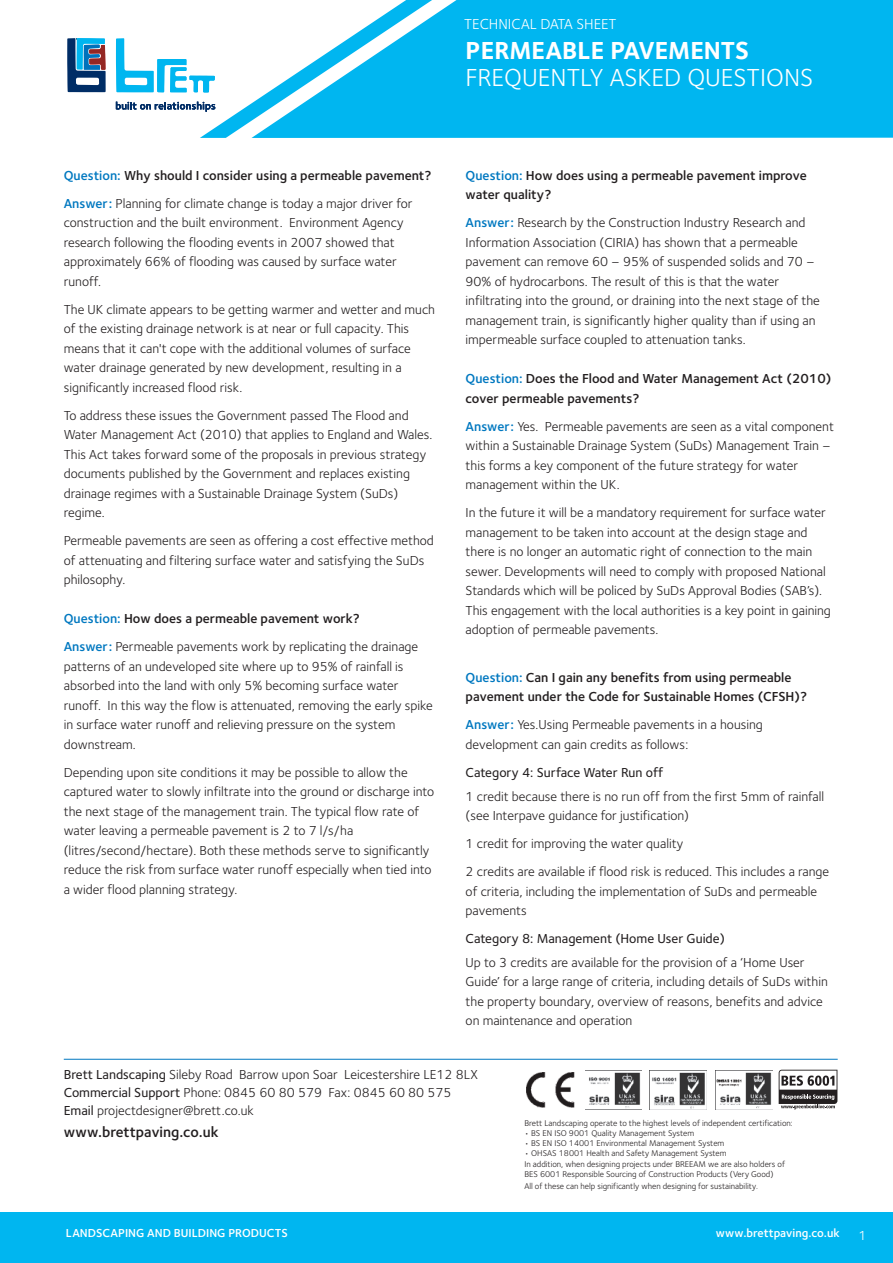
<style>
.page{position:relative;width:893px;height:1263px;background:#fff}
.page>*{position:absolute;margin:0;border:0;box-sizing:border-box;transform-origin:0 0}
.t1{font:25.5px "Foundry Sterling";color:#fff}
.t2{font:700 25.5px "Foundry Sterling";color:#fff}
.t3{font:600 15px "Foundry Sterling";color:#231f20}
.t4{font:15px "Foundry Sterling";color:#fff}
.t5{font:13.5px/19.5px "Foundry Sterling";color:#231f20}
.t6{font:600 13.5px/19.5px "Foundry Sterling";color:#231f20}
.t7{font:500 13.5px "Foundry Sterling";color:#231f20}
.t8{font:13.5px "Foundry Sterling";color:#fff}
.t9{font:600 12px "Foundry Sterling";color:#fff}
.t10{font:8.7px/11.9px "Foundry Sterling";color:#231f20}
.s1{font-weight:600;color:#0078c0}
.s2{font-weight:600}
.s3{color:#0078c0}
.s4{font-weight:500}
</style>
<div class="page">
<div style="left:0;top:1212px;width:893px;height:51px;background:#00b6f0"></div>
<hr style="left:64px;top:1059px;width:774px;height:1px;background:#0078c0">
<svg style="left:67px;top:38px;width:39px;height:55px;background:#40709a"></svg>
<svg style="left:116px;top:38px;width:135px;height:100px"></svg>
<svg style="left:251px;top:0;width:642px;height:138px;background:#21bff1"></svg>
<svg style="left:779px;top:1070px;width:58px;height:39px"></svg>
<svg style="left:649px;top:1070px;width:58px;height:40px"></svg>
<img style="left:650px;top:1070px;width:57px;height:39px">
<svg style="left:585px;top:1070px;width:57px;height:40px"></svg>
<img style="left:585px;top:1070px;width:56px;height:39px">
<img style="left:526px;top:1072px;width:49px;height:35px">
<img style="left:715px;top:1070px;width:57px;height:39px">
<img style="left:716px;top:1076px;width:27px;height:11px">
<p class="t4" style="left:464px;top:19px;width:154px">TECHNICAL DATA SHEET</p>
<h1 class="t2" style="left:466px;top:40px;width:285px">PERMEABLE PAVEMENTS</h1>
<h1 class="t1" style="left:466px;top:69px;width:349px">FREQUENTLY ASKED QUESTIONS</h1>
<p class="t5" style="left:64px;top:163px;width:369px;line-height:28px"><span class="s1">Question:</span> <span class="s2">Why should I consider using a permeable pavement?<br></span><span class="s1">Answer:</span> Planning for climate change is today a major driver for</p>
<p class="t5" style="left:64px;top:215px;width:342px">construction and the built environment. Environment Agency research following the flooding events in 2007 showed that approximately 66% of flooding was caused by surface water runoff.</p>
<p class="t5" style="left:64px;top:301px;width:373px">The UK climate appears to be getting warmer and wetter and much of the existing drainage network is at near or full capacity. This means that it can't cope with the additional volumes of surface water drainage generated by new development, resulting in a significantly increased flood risk.</p>
<p class="t5" style="left:64px;top:407px;width:370px">To address these issues the Government passed The Flood and Water Management Act (2010) that applies to England and Wales.<br>This Act takes forward some of the proposals in previous strategy documents published by the Government and replaces existing drainage regimes with a Sustainable Drainage System (SuDs) regime.</p>
<p class="t5" style="left:64px;top:533px;width:372px">Permeable pavements are seen as offering a cost effective method of attenuating and filtering surface water and satisfying the SuDs philosophy.</p>
<p class="t5" style="left:64px;top:606px;width:356px;line-height:28px"><span class="s1">Question:</span> <span class="s2">How does a permeable pavement work?<br></span><span class="s1">Answer:</span> Permeable pavements work by replicating the drainage</p>
<p class="t5" style="left:64px;top:658px;width:371px">patterns of an undeveloped site where up to 95% of rainfall is absorbed into the land with only 5% becoming surface water runoff. In this way the flow is attenuated, removing the early spike in surface water runoff and relieving pressure on the system downstream.</p>
<p class="t5" style="left:64px;top:764px;width:372px">Depending upon site conditions it may be possible to allow the captured water to slowly infiltrate into the ground or discharge into the next stage of the management train. The typical flow rate of water leaving a permeable pavement is 2 to 7 l/s/ha (litres/second/hectare). Both these methods serve to significantly reduce the risk from surface water runoff especially when tied into a wider flood planning strategy.</p>
<p class="t6" style="left:466px;top:167px;width:343px"><span class="s3">Question:</span> How does using a permeable pavement improve water quality?</p>
<p class="t5" style="left:466px;top:215px;width:356px"><span class="s1">Answer:</span> Research by the Construction Industry Research and Information Association (CIRIA) has shown that a permeable pavement can remove 60 – 95% of suspended solids and 70 – 90% of hydrocarbons. The result of this is that the water infiltrating into the ground, or draining into the next stage of the management train, is significantly higher quality than if using an impermeable surface coupled to attenuation tanks.</p>
<p class="t6" style="left:466px;top:370px;width:367px"><span class="s3">Question:</span> Does the Flood and Water Management Act (2010) cover permeable pavements?</p>
<p class="t5" style="left:466px;top:418px;width:370px"><span class="s1">Answer:</span> Yes. Permeable pavements are seen as a vital component within a Sustainable Drainage System (SuDs) Management Train – this forms a key component of the future strategy for water management within the UK.</p>
<p class="t5" style="left:466px;top:505px;width:367px">In the future it will be a mandatory requirement for surface water management to be taken into account at the design stage and there is no longer an automatic right of connection to the main sewer. Developments will need to comply with proposed National Standards which will be policed by SuDs Approval Bodies (SAB’s).<br>This engagement with the local authorities is a key point in gaining adoption of permeable pavements.</p>
<p class="t6" style="left:466px;top:669px;width:343px"><span class="s3">Question:</span> Can I gain any benefits from using permeable pavement under the Code for Sustainable Homes (CFSH)?</p>
<p class="t5" style="left:466px;top:717px;width:299px"><span class="s1">Answer:</span> Yes.Using Permeable pavements in a housing development can gain credits as follows:</p>
<p class="t7" style="left:466px;top:767px;width:199px">Category 4: Surface Water Run off</p>
<p class="t5" style="left:466px;top:788px;width:360px">1 credit because there is no run off from the first 5mm of rainfall (see Interpave guidance for justification)</p>
<p class="t5" style="left:466px;top:831px;width:365px;line-height:28px">1 credit for improving the water quality<br>2 credits are available if flood risk is reduced. This includes a range</p>
<p class="t5" style="left:466px;top:883px;width:353px">of criteria, including the implementation of SuDs and permeable pavements</p>
<p class="t7" style="left:466px;top:933px;width:261px">Category 8: Management (Home User Guide)</p>
<p class="t5" style="left:466px;top:954px;width:364px">Up to 3 credits are available for the provision of a ‘Home User Guide’ for a large range of criteria, including details of SuDs within the property boundary, overview of reasons, benefits and advice on maintenance and operation</p>
<p class="t5" style="left:64px;top:1067px;width:416px;line-height:18px"><span class="s4">Brett Landscaping</span> Sileby Road Barrow upon Soar Leicestershire LE12 8LX<br><span class="s4">Commercial Support</span> Phone: 0845 60 80 579 Fax: 0845 60 80 575<br><span class="s4">Email</span> projectdesigner@brett.co.uk</p>
<p class="t3" style="left:64px;top:1126px;width:156px">www.brettpaving.co.uk</p>
<p class="t10" style="left:524px;top:1118px;width:270px">Brett Landscaping operate to the highest levels of independent certification:</p>
<p class="t10" style="left:524px;top:1128px;width:171px">• BS EN ISO 9001 Quality Management System</p>
<p class="t10" style="left:524px;top:1138px;width:201px">• BS EN ISO 14001 Environmental Management System</p>
<p class="t10" style="left:524px;top:1147px;width:262px">• OHSAS 18001 Health and Safety Management System<br>In addition, when designing projects under BREEAM we are also holders of</p>
<p class="t10" style="left:524px;top:1169px;width:251px">BES 6001 Responsible Sourcing of Construction Products (Very Good)<br>All of these can help significantly when designing for sustainability.</p>
<p class="t9" style="left:66px;top:1228px;width:224px">LANDSCAPING AND BUILDING PRODUCTS</p>
<p class="t9" style="left:716px;top:1228px;width:125px">www.brettpaving.co.uk</p>
<p class="t8" style="left:858px;top:1231px;width:10px">1</p>
</div>
